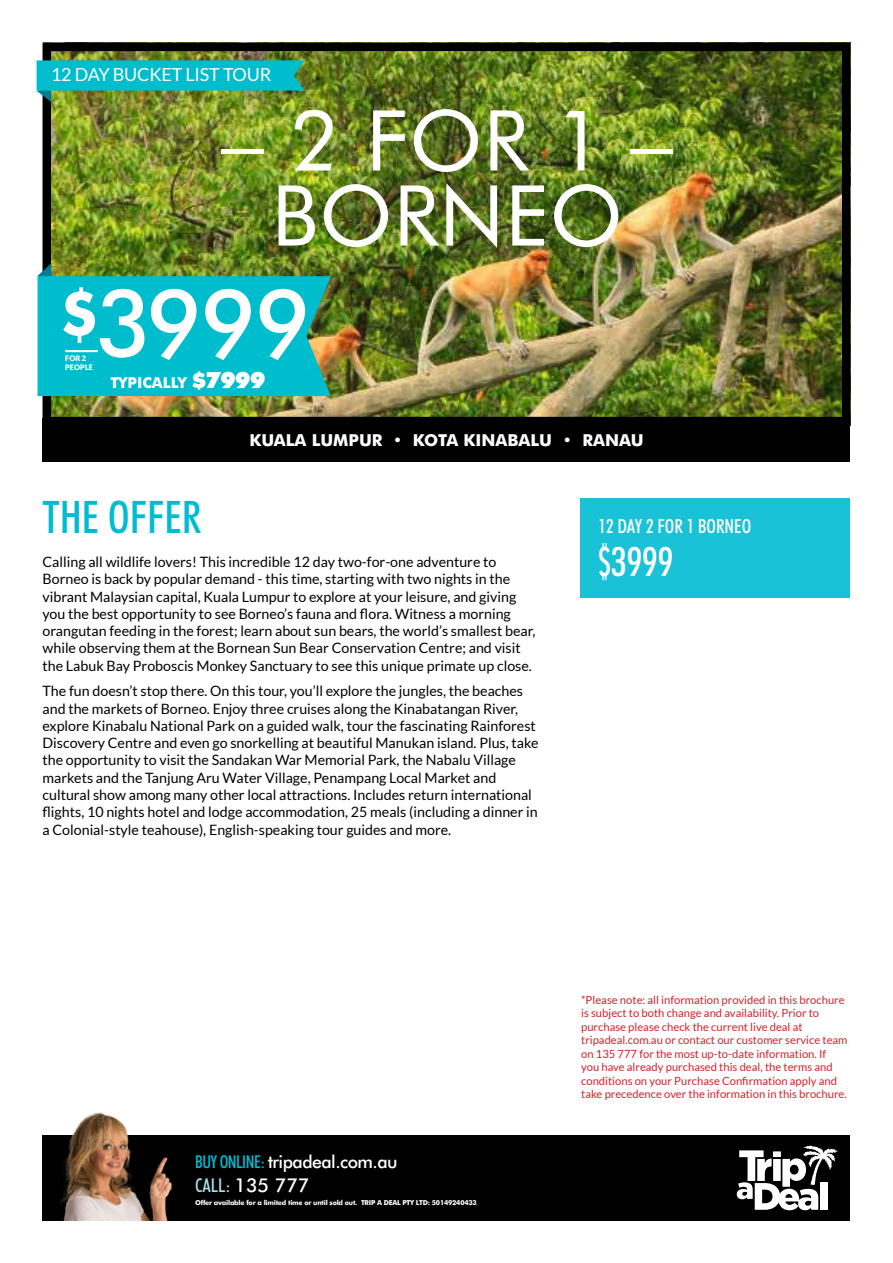
<style>
.page{position:relative;width:893px;height:1263px;background:#fff}
.page>*{position:absolute;margin:0;border:0;box-sizing:border-box;transform-origin:0 0}
.t1{font:500 93px "Futura BT";color:#fff}
.t2{font:84px/75px "Futura BT";letter-spacing:.01em;color:#fff;text-align:center}
.t3{font:500 condensed 45px "Futura BT";color:#00bcd3}
.t4{font:500 condensed 40.5px "Futura BT";color:#fff;scale:.8 1}
.t5{font:500 condensed 19.5px "Futura BT";color:#fff}
.t6{font:500 19.05px "Futura BT";color:#fff}
.t7{font:18px "Lato";letter-spacing:-.01em;color:#fff}
.t8{font:500 17.7px "Futura BT";letter-spacing:-.03em;color:#fff}
.t9{font:700 16.5px "Futura BT";color:#fff}
.t10{font:700 15px "Futura BT";color:#fff}
.t11{font:14.25px/17.2px "Lato";color:#000}
.t12{font:11.25px/13.5px "Lato";color:#d2232a}
.t13{font:900 7.5px/9px "Lato";color:#fff}
.t14{font:700 6.75px "Futura BT";letter-spacing:-.03em;color:#fff}
.s1{font-weight:900;font-size:21px}
.s2{font-weight:900;font-size:22.5px}
.s3{font-stretch:condensed;color:#00bcd3}
.s4{font-stretch:condensed;color:#a7dde9}
</style>
<div class="page">
<div style="left:43px;top:1135px;width:807px;height:85px;background:#000"></div>
<img style="left:60px;top:1112px;width:113px;height:108px">
<svg style="left:737px;top:1145px;width:101px;height:65px"></svg>
<img style="left:53px;top:53px;width:787px;height:362px">
<div style="left:43px;top:43px;width:807px;height:382px;border:9px solid #000"></div>
<div style="left:580px;top:499px;width:270px;height:99px;background:#1ac2d7"></div>
<div style="left:43px;top:419px;width:807px;height:43px;background:#000"></div>
<svg style="left:38px;top:263px;width:293px;height:133px;background:#0fb4b6"></svg>
<hr style="left:65px;top:350px;width:33px;height:2px;background:#fff">
<img style="left:37px;top:60px;width:268px;height:42px">
<p class="t7" style="left:51px;top:65px;width:222px">12 DAY BUCKET LIST TOUR</p>
<h2 class="t2" style="left:221px;top:102px;width:453px">– 2 FOR 1 –<br>BORNEO</h2>
<h1 class="t1" style="left:62px;top:266px;width:251px"><sup>$</sup>3999</h1>
<p class="t10" style="left:110px;top:373px;width:157px">TYPICALLY <span class="s1">$</span><span class="s2">7999</span></p>
<p class="t13" style="left:65px;top:353px;width:29px">FOR 2<br>PEOPLE</p>
<p class="t9" style="left:249px;top:430px;width:396px">KUALA LUMPUR • KOTA KINABALU • RANAU</p>
<h3 class="t3" style="left:43px;top:490px;width:160px">THE OFFER</h3>
<p class="t11" style="left:43px;top:553px;width:495px">Calling all wildlife lovers! This incredible 12 day two-for-one adventure to Borneo is back by popular demand - this time, starting with two nights in the vibrant Malaysian capital, Kuala Lumpur to explore at your leisure, and giving you the best opportunity to see Borneo’s fauna and flora. Witness a morning orangutan feeding in the forest; learn about sun bears, the world’s smallest bear, while observing them at the Bornean Sun Bear Conservation Centre; and visit the Labuk Bay Proboscis Monkey Sanctuary to see this unique primate up close.</p>
<p class="t11" style="left:43px;top:682px;width:498px">The fun doesn’t stop there. On this tour, you’ll explore the jungles, the beaches and the markets of Borneo. Enjoy three cruises along the Kinabatangan River, explore Kinabalu National Park on a guided walk, tour the fascinating Rainforest Discovery Centre and even go snorkelling at beautiful Manukan island. Plus, take the opportunity to visit the Sandakan War Memorial Park, the Nabalu Village markets and the Tanjung Aru Water Village, Penampang Local Market and cultural show among many other local attractions. Includes return international flights, 10 nights hotel and lodge accommodation, 25 meals (including a dinner in a Colonial-style teahouse), English-speaking tour guides and more.</p>
<h3 class="t5" style="left:599px;top:515px;width:154px">12 DAY 2 FOR 1 BORNEO</h3>
<h3 class="t4" style="left:599px;top:537px;width:95px">$3999</h3>
<p class="t8" style="left:195px;top:1151px;width:204px"><span class="s3">BUY ONLINE:</span> tripadeal.com.au</p>
<h3 class="t6" style="left:195px;top:1173px;width:116px"><span class="s4">CALL:</span> 135 777</h3>
<p class="t14" style="left:195px;top:1199px;width:283px">Offer available for a limited time or until sold out. TRIP A DEAL PTY LTD: 50149240433</p>
<p class="t12" style="left:581px;top:993px;width:268px">*Please note: all information provided in this brochure is subject to both change and availability. Prior to purchase please check the current live deal at tripadeal.com.au or contact our customer service team on 135 777 for the most up-to-date information. If<br>you have already purchased this deal, the terms and conditions on your Purchase Confirmation apply and take precedence over the information in this brochure.</p>
</div>
